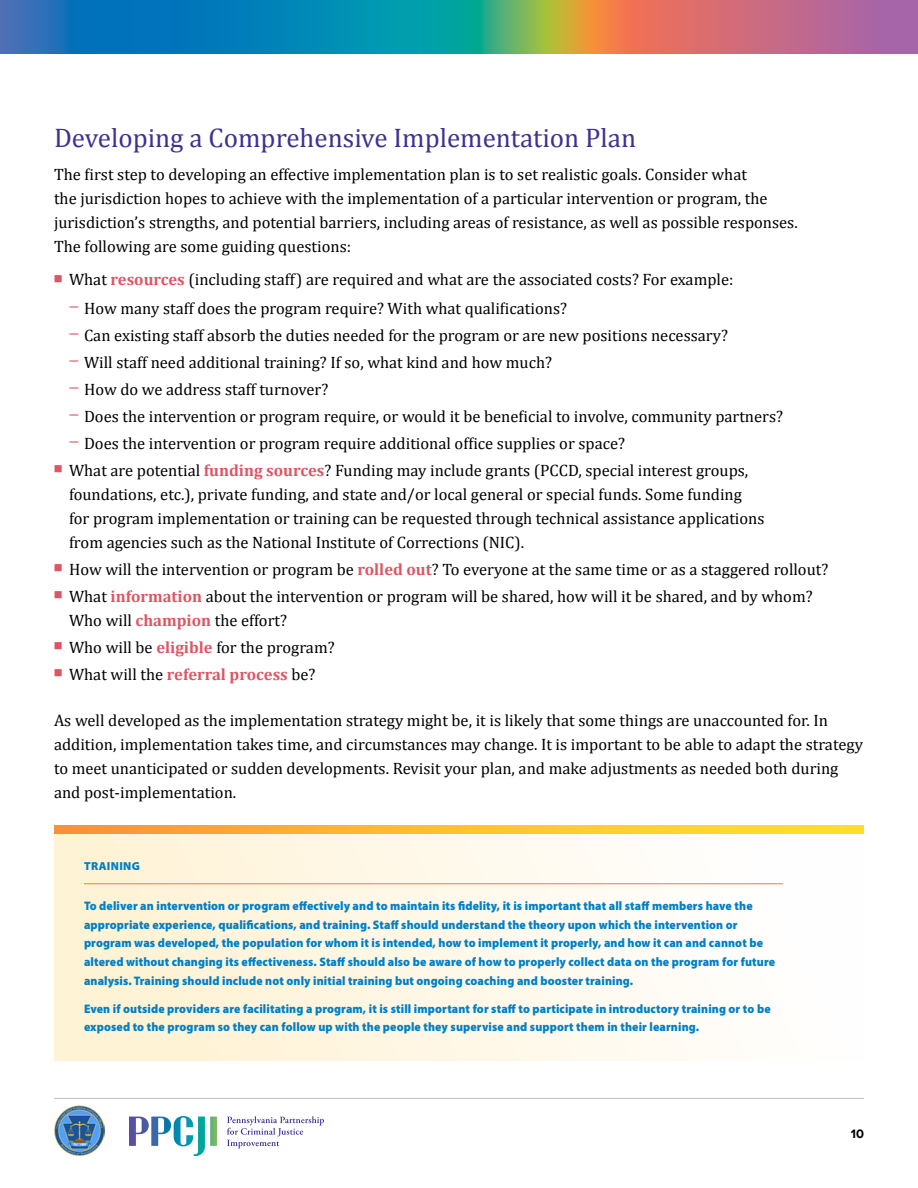
<style>
.page{position:relative;width:918px;height:1188px;background:#fff}
.page>*{position:absolute;margin:0;border:0;box-sizing:border-box;transform-origin:0 0}
.t1{font:27px "Cambria";color:#403092}
.Body-NS{font:16.5px/24px "Cambria";color:#000}
.Body{font:16.5px/24px "Cambria";color:#000}
.t2{font:700 16.5px "Cambria";color:#de5563}
.t3{font:700 12.75px "Proxima Nova";color:#000}
.Margin-TXT{font:900 12.3px/18.8px "Myriad Pro";letter-spacing:.01em;color:#0080c5;scale:.95 1}
.Margin-H1{font:900 11.7px "Myriad Pro";letter-spacing:.03em;color:#0080c5}
.s1{font-family:"STIX Two Math";color:#de5563}
.s2{font-weight:700;color:#de5563}
.s3{font-family:"Proxima Nova";color:#de5563}
.s4{font-family:"STIX Two Math";font-weight:400}
.s5{font-weight:400;color:#000}
</style>
<div class="page">
<img style="left:0;top:0;width:918px;height:54px">
<div style="left:54px;top:831px;width:810px;height:230px;background:linear-gradient(to right,#fff1d1,#fffeff)"></div>
<svg style="left:54px;top:825px;width:810px;height:9px"></svg>
<hr style="left:84px;top:884px;width:699px;height:1px;background:#f47b34">
<hr style="left:54px;top:1098px;width:810px;height:1px;background:#bcbec0">
<svg style="left:227px;top:1116px;width:97px;height:33px"></svg>
<img style="left:129px;top:1117px;width:42px;height:29px">
<img style="left:174px;top:1116px;width:43px;height:40px">
<img style="left:54px;top:1105px;width:50px;height:50px">
<h2 class="t1" style="left:54px;top:122px;width:584px">Developing a Comprehensive Implementation Plan</h2>
<p class="Body-NS" style="left:54px;top:162px;width:745px">The first step to developing an effective implementation plan is to set realistic goals. Consider what<br>the jurisdiction hopes to achieve with the implementation of a particular intervention or program, the jurisdiction’s strengths, and potential barriers, including areas of resistance, as well as possible responses.<br>The following are some guiding questions:</p>
<p class="Body-NS" style="left:54px;top:267px;width:681px"><span class="s1">▪</span> What <span class="s2">resources</span> (including staff) are required and what are the associated costs? For example:</p>
<p class="Body-NS" style="left:69px;top:296px;width:500px"><span class="s3">–</span> How many staff does the program require? With what qualifications?</p>
<p class="Body-NS" style="left:69px;top:323px;width:661px"><span class="s3">–</span> Can existing staff absorb the duties needed for the program or are new positions necessary?</p>
<p class="Body-NS" style="left:69px;top:350px;width:485px"><span class="s3">–</span> Will staff need additional training? If so, what kind and how much?</p>
<p class="Body-NS" style="left:69px;top:377px;width:261px"><span class="s3">–</span> How do we address staff turnover?</p>
<p class="Body-NS" style="left:69px;top:404px;width:716px"><span class="s3">–</span> Does the intervention or program require, or would it be beneficial to involve, community partners?</p>
<p class="Body-NS" style="left:69px;top:431px;width:558px"><span class="s3">–</span> Does the intervention or program require additional office supplies or space?</p>
<p class="Body-NS" style="left:69px;top:458px;width:697px;text-indent:-15px"><span class="s1">▪</span> What are potential <span class="s2">funding sources</span>? Funding may include grants (PCCD, special interest groups, foundations, etc.), private funding, and state and/or local general or special funds. Some funding for program implementation or training can be requested through technical assistance applications from agencies such as the National Institute of Corrections (NIC).</p>
<p class="Body-NS" style="left:54px;top:557px;width:776px"><span class="s1">▪</span> How will the intervention or program be <span class="s2">rolled out</span>? To everyone at the same time or as a staggered rollout?</p>
<p class="Body-NS" style="left:69px;top:584px;width:745px;text-indent:-15px"><span class="s1">▪</span> What <span class="s2">information</span> about the intervention or program will be shared, how will it be shared, and by whom?<br>Who will <span class="s2">champion</span> the effort?</p>
<p class="Body-NS" style="left:54px;top:635px;width:282px"><span class="s1">▪</span> Who will be <span class="s2">eligible</span> for the program?</p>
<p class="t2" style="left:54px;top:662px;width:263px"><span class="s4">▪</span> <span class="s5">What will the</span> referral process <span class="s5">be?</span></p>
<p class="Body" style="left:54px;top:708px;width:811px">As well developed as the implementation strategy might be, it is likely that some things are unaccounted for. In addition, implementation takes time, and circumstances may change. It is important to be able to adapt the strategy to meet unanticipated or sudden developments. Revisit your plan, and make adjustments as needed both during and post-implementation.</p>
<p class="Margin-H1" style="left:84px;top:859px;width:57px">TRAINING</p>
<p class="Margin-TXT" style="left:84px;top:896px;width:729px">To deliver an intervention or program effectively and to maintain its fidelity, it is important that all staff members have the appropriate experience, qualifications, and training. Staff should understand the theory upon which the intervention or program was developed, the population for whom it is intended, how to implement it properly, and how it can and cannot be altered without changing its effectiveness. Staff should also be aware of how to properly collect data on the program for future analysis. Training should include not only initial training but ongoing coaching and booster training.</p>
<p class="Margin-TXT" style="left:84px;top:999px;width:724px">Even if outside providers are facilitating a program, it is still important for staff to participate in introductory training or to be exposed to the program so they can follow up with the people they supervise and support them in their learning.</p>
<p class="t3" style="left:851px;top:1127px;width:15px">10</p>
</div>
